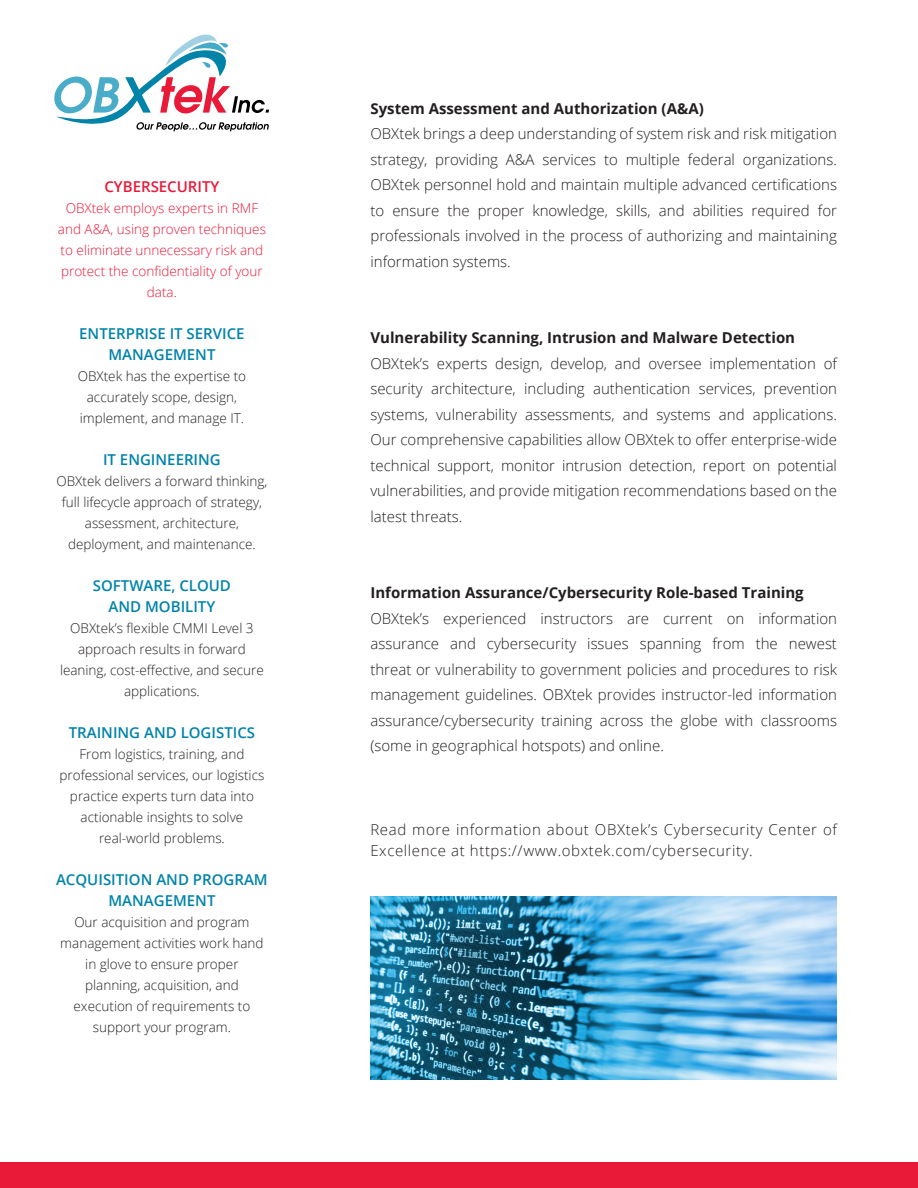
<style>
.page{position:relative;width:918px;height:1188px;background:#fff}
.page>*{position:absolute;margin:0;border:0;box-sizing:border-box;transform-origin:0 0}
.t1{font:300 15px/25.5px "Open Sans";color:#231f20;text-align:justify}
.t2{font:700 15px "Open Sans";color:#231f20}
.t3{font:600 15px/21px "Open Sans";color:#0083a9;text-align:center}
.t4{font:300 15px/21px "Open Sans";letter-spacing:.04em;color:#231f20}
.t5{font:600 15px "Open Sans";color:#e91938}
.t6{font:300 13.5px/21px "Open Sans";color:#231f20;text-align:center}
.t7{font:300 13.5px/21px "Open Sans";color:#e91938;text-align:center}
</style>
<div class="page">
<div style="left:0;top:1162px;width:918px;height:26px;background:#e91938"></div>
<svg style="left:54px;top:35px;width:215px;height:96px"></svg>
<img style="left:370px;top:896px;width:467px;height:184px">
<p class="t5" style="left:104px;top:177px;width:117px">CYBERSECURITY</p>
<p class="t7" style="left:58px;top:197px;width:210px">OBXtek employs experts in RMF and A&amp;A, using proven techniques to eliminate unnecessary risk and protect the confidentiality of your data.</p>
<p class="t3" style="left:79px;top:323px;width:167px">ENTERPRISE IT SERVICE<br>MANAGEMENT</p>
<p class="t6" style="left:78px;top:365px;width:170px">OBXtek has the expertise to accurately scope, design, implement, and manage IT.</p>
<p class="t3" style="left:103px;top:449px;width:119px">IT ENGINEERING</p>
<p class="t6" style="left:57px;top:470px;width:212px">OBXtek delivers a forward thinking, full lifecycle approach of strategy, assessment, architecture, deployment, and maintenance.</p>
<p class="t3" style="left:93px;top:575px;width:140px">SOFTWARE, CLOUD<br>AND MOBILITY</p>
<p class="t6" style="left:60px;top:617px;width:205px">OBXtek’s flexible CMMI Level 3 approach results in forward leaning, cost-effective, and secure applications.</p>
<p class="t3" style="left:69px;top:722px;width:188px">TRAINING AND LOGISTICS</p>
<p class="t6" style="left:60px;top:743px;width:206px">From logistics, training, and professional services, our logistics practice experts turn data into actionable insights to solve real-world problems.</p>
<p class="t3" style="left:56px;top:869px;width:213px">ACQUISITION AND PROGRAM<br>MANAGEMENT</p>
<p class="t6" style="left:60px;top:911px;width:205px">Our acquisition and program management activities work hand in glove to ensure proper planning, acquisition, and execution of requirements to support your program.</p>
<p class="t2" style="left:370px;top:98px;width:335px">System Assessment and Authorization (A&amp;A)</p>
<p class="t1" style="left:370px;top:121px;width:468px">OBXtek brings a deep understanding of system risk and risk mitigation strategy, providing A&amp;A services to multiple federal organizations.<br>OBXtek personnel hold and maintain multiple advanced certifications to ensure the proper knowledge, skills, and abilities required for professionals involved in the process of authorizing and maintaining information systems.</p>
<p class="t2" style="left:370px;top:327px;width:426px">Vulnerability Scanning, Intrusion and Malware Detection</p>
<p class="t1" style="left:370px;top:350px;width:468px">OBXtek’s experts design, develop, and oversee implementation of security architecture, including authentication services, prevention systems, vulnerability assessments, and systems and applications.<br>Our comprehensive capabilities allow OBXtek to offer enterprise-wide technical support, monitor intrusion detection, report on potential vulnerabilities, and provide mitigation recommendations based on the latest threats.</p>
<p class="t2" style="left:370px;top:582px;width:435px">Information Assurance/Cybersecurity Role-based Training</p>
<p class="t1" style="left:370px;top:605px;width:468px">OBXtek’s experienced instructors are current on information assurance and cybersecurity issues spanning from the newest threat or vulnerability to government policies and procedures to risk management guidelines. OBXtek provides instructor-led information assurance/cybersecurity training across the globe with classrooms (some in geographical hotspots) and online.</p>
<p class="t4" style="left:370px;top:819px;width:468px">Read more information about OBXtek’s Cybersecurity Center of<br>Excellence at https://www.obxtek.com/cybersecurity.</p>
</div>
